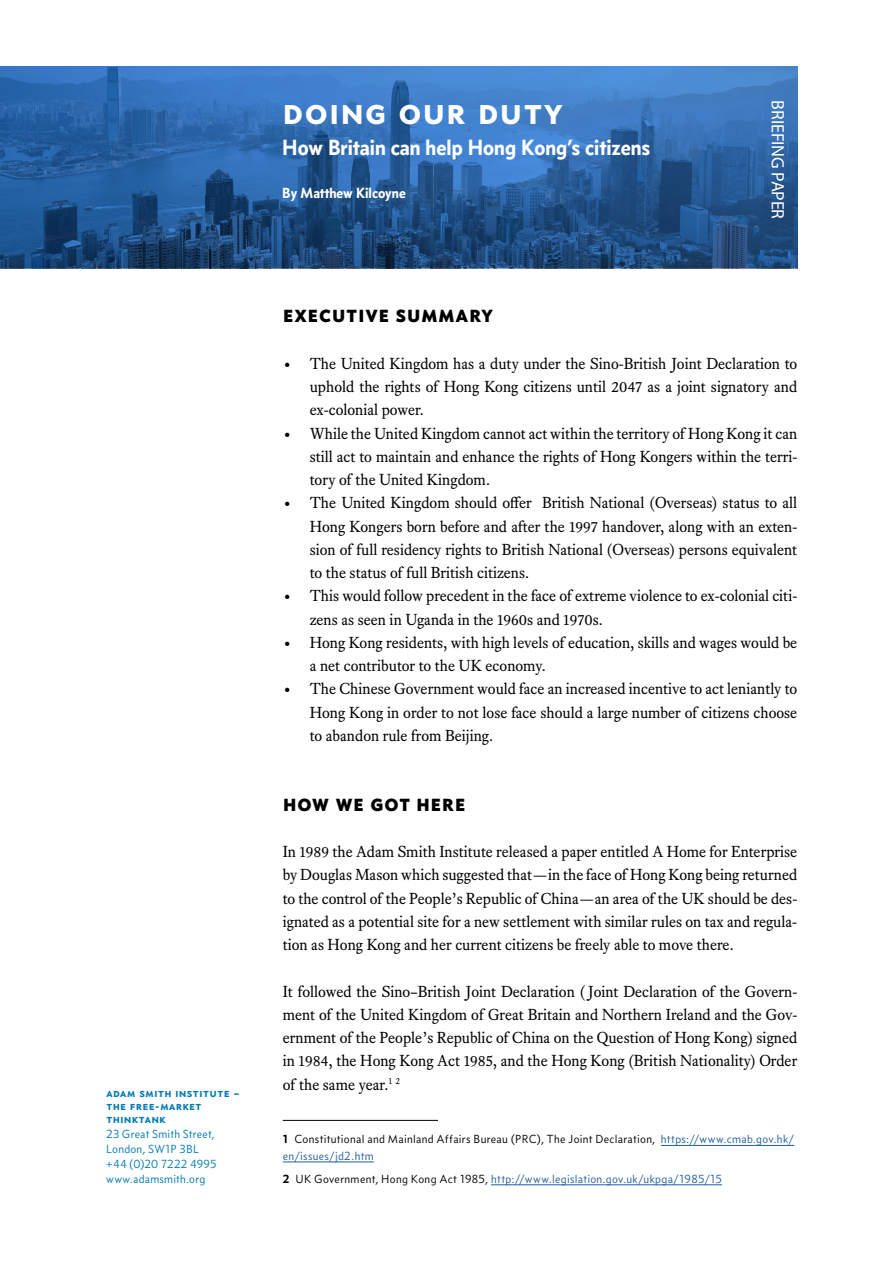
<style>
.page{position:relative;width:893px;height:1263px;background:#fff}
.page>*{position:absolute;margin:0;border:0;box-sizing:border-box;transform-origin:0 0}
.t1{font:37.5px "Concourse C6";color:#fff}
.t2{font:22.5px "Concourse T6";color:#fff}
.t3{font:18px "Concourse C7";letter-spacing:.02em;color:#000}
.t4{font:18px "Myriad Pro";letter-spacing:-.015em;color:#fff}
.t5{font:15.75px/23.2px "Equity Text B";color:#000;text-align:justify}
.t6{font:15px "Concourse T6";color:#fff}
.t7{font:12px/16.5px "Concourse T3";letter-spacing:.025em;color:#000}
.t8{font:12px "Concourse T3";letter-spacing:.03em;color:#215e9e}
.t9{font:12px/15px "Concourse T3";letter-spacing:.02em;color:#007ab2}
.t10{font:12px/12.8px "Concourse C6";color:#007ab2}
.s1{font-weight:700}
.s2{color:#215e9e}
.s3{font-weight:700;color:#000}
.s4{color:#000}
</style>
<div class="page">
<hr style="left:283px;top:1120px;width:155px;height:1px;background:#000">
<hr style="left:661px;top:1145px;width:133px;height:1px;background:#215e9e">
<hr style="left:283px;top:1161px;width:91px;height:1px;background:#215e9e">
<hr style="left:491px;top:1184px;width:231px;height:1px;background:#215e9e">
<svg style="left:0;top:66px;width:797px;height:202px;background:#2c62a0"></svg>
<p class="t10" style="left:106px;top:1086px;width:135px">adam smith institute – the free-market thinktank</p>
<p class="t9" style="left:106px;top:1126px;width:112px">23 Great Smith Street,<br>London, SW1P 3BL +44 (0)20 7222 4995 www.adamsmith.org</p>
<h1 class="t1" style="left:282px;top:88px;width:282px">doing our duty</h1>
<h2 class="t2" style="left:282px;top:134px;width:369px">How Britain can help Hong Kong’s citizens</h2>
<p class="t6" style="left:282px;top:184px;width:125px">By Matthew Kilcoyne</p>
<p class="t4" style="left:789px;top:100px;width:120px;rotate:90deg">BRIEFING PAPER</p>
<p class="t3" style="left:283px;top:305px;width:212px">EXECUTIVE SUMMARY</p>
<p class="t5" style="left:310px;top:352px;width:489px;text-indent:-27px">• The United Kingdom has a duty under the Sino-British Joint Declaration to uphold the rights of Hong Kong citizens until 2047 as a joint signatory and ex-colonial power.</p>
<p class="t5" style="left:310px;top:421px;width:489px;text-indent:-27px">• While the United Kingdom cannot act within the territory of Hong Kong it can still act to maintain and enhance the rights of Hong Kongers within the terri&shy;tory of the United Kingdom.</p>
<p class="t5" style="left:310px;top:491px;width:489px;text-indent:-27px">• The United Kingdom should offer British National (Overseas) status to all Hong Kongers born before and after the 1997 handover, along with an exten&shy;sion of full residency rights to British National (Overseas) persons equivalent to the status of full British citizens.</p>
<p class="t5" style="left:310px;top:584px;width:489px;text-indent:-27px">• This would follow precedent in the face of extreme violence to ex-colonial citi&shy;zens as seen in Uganda in the 1960s and 1970s.</p>
<p class="t5" style="left:310px;top:631px;width:489px;text-indent:-27px">• Hong Kong residents, with high levels of education, skills and wages would be a net contributor to the UK economy.</p>
<p class="t5" style="left:310px;top:677px;width:489px;text-indent:-27px">• The Chinese Government would face an increased incentive to act leniantly to Hong Kong in order to not lose face should a large number of citizens choose to abandon rule from Beijing.</p>
<p class="t3" style="left:283px;top:793px;width:185px">HOW WE GOT HERE</p>
<p class="t5" style="left:283px;top:840px;width:516px">In 1989 the Adam Smith Institute released a paper entitled A Home for Enterprise by Douglas Mason which suggested that—in the face of Hong Kong being returned to the control of the People’s Republic of China—an area of the UK should be des&shy;ignated as a potential site for a new settlement with similar rules on tax and regula&shy;tion as Hong Kong and her current citizens be freely able to move there.</p>
<p class="t5" style="left:283px;top:979px;width:516px">It followed the Sino–British Joint Declaration ( Joint Declaration of the Govern&shy;ment of the United Kingdom of Great Britain and Northern Ireland and the Gov&shy;ernment of the People’s Republic of China on the Question of Hong Kong) signed in 1984, the Hong Kong Act 1985, and the Hong Kong (British Nationality) Order of the same year.<sup>1</sup> <sup>2</sup></p>
<p class="t7" style="left:283px;top:1131px;width:513px"><span class="s1">1</span> Constitutional and Mainland Affairs Bureau (PRC), The Joint Declaration, <span class="s2">https://www.cmab.gov.hk/ en/issues/jd2.htm</span></p>
<p class="t8" style="left:283px;top:1172px;width:441px"><span class="s3">2</span> <span class="s4">UK Government, Hong Kong Act 1985,</span> http://www.legislation.gov.uk/ukpga/1985/15</p>
</div>
